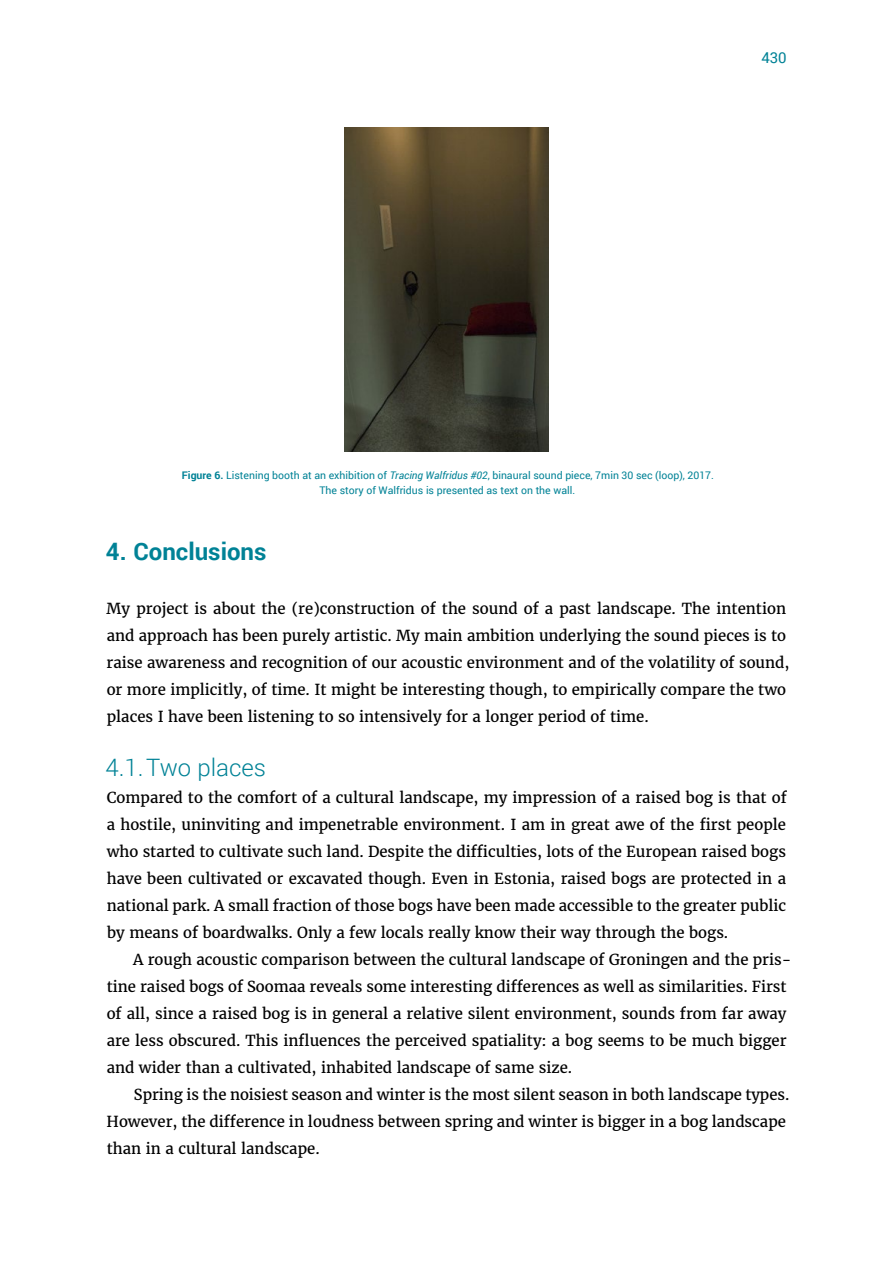
<style>
.page{position:relative;width:893px;height:1263px;background:#fff}
.page>*{position:absolute;margin:0;border:0;box-sizing:border-box;transform-origin:0 0}
.t1{font:700 24px "Roboto";color:#008296}
.t2{font:300 24px "Roboto";color:#008296}
._1º_Parágrafo{font:15px/27px "Merriweather";color:#000}
.Texto_corrido{font:15px/27px "Merriweather";color:#000}
.t3{font:15px "Roboto";color:#008296}
.legenda{font:10.5px/15px "Roboto";color:#008296;text-align:center}
.s1{font-weight:700}
.s2{font-style:italic}
</style>
<div class="page">
<img style="left:345px;top:127px;width:203px;height:325px">
<p class="t3" style="left:761px;top:47px;width:27px">430</p>
<p class="legenda" style="left:182px;top:467px;width:534px"><span class="s1">Figure 6.</span> Listening booth at an exhibition of <span class="s2">Tracing Walfridus #02</span>, binaural sound piece, 7min 30 sec (loop), 2017.<br>The story of Walfridus is presented as text on the wall.</p>
<p class="t1" style="left:106px;top:534px;width:162px">4. Conclusions</p>
<p class="_1º_Parágrafo" style="left:107px;top:594px;width:684px">My project is about the (re)construction of the sound of a past landscape. The intention and approach has been purely artistic. My main ambition underlying the sound pieces is to raise awareness and recognition of our acoustic environment and of the volatility of sound, or more implicitly, of time. It might be interesting though, to empirically compare the two places I have been listening to so intensively for a longer period of time.</p>
<p class="t2" style="left:105px;top:750px;width:162px">4.1. Two places</p>
<p class="_1º_Parágrafo" style="left:107px;top:783px;width:682px;text-align:justify">Compared to the comfort of a cultural landscape, my impression of a raised bog is that of a hostile, uninviting and impenetrable environment. I am in great awe of the first people who started to cultivate such land. Despite the difficulties, lots of the European raised bogs have been cultivated or excavated though. Even in Estonia, raised bogs are protected in a national park. A small fraction of those bogs have been made accessible to the greater public by means of boardwalks. Only a few locals really know their way through the bogs.</p>
<p class="Texto_corrido" style="left:107px;top:945px;width:686px;text-indent:27px">A rough acoustic comparison between the cultural landscape of Groningen and the pris&shy;tine raised bogs of Soomaa reveals some interesting differences as well as similarities. First of all, since a raised bog is in general a relative silent environment, sounds from far away are less obscured. This influences the perceived spatiality: a bog seems to be much bigger and wider than a cultivated, inhabited landscape of same size.</p>
<p class="Texto_corrido" style="left:107px;top:1080px;width:684px;text-indent:27px">Spring is the noisiest season and winter is the most silent season in both landscape types.<br>However, the difference in loudness between spring and winter is bigger in a bog landscape than in a cultural landscape.</p>
</div>
